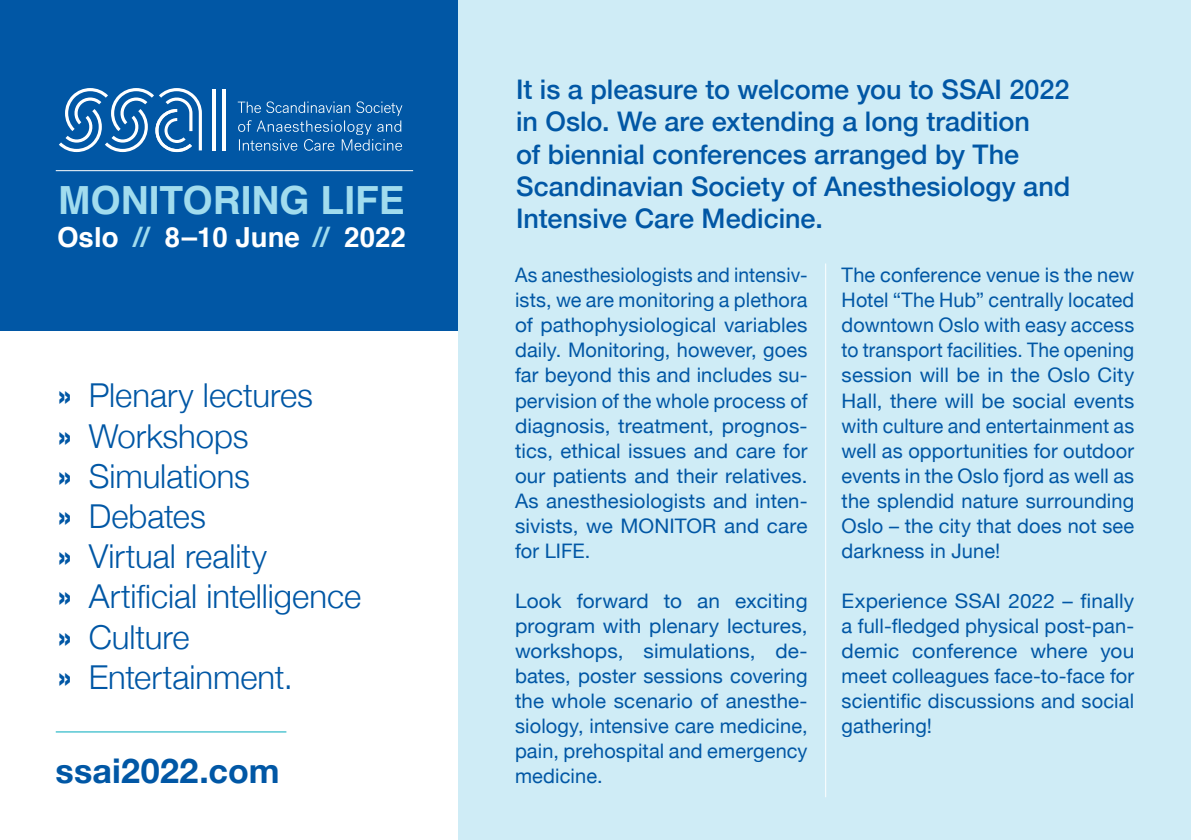
<style>
.page{position:relative;width:1191px;height:840px;background:#fff}
.page>*{position:absolute;margin:0;border:0;box-sizing:border-box;transform-origin:0 0}
.t1{font:700 38.8px "Helvetica";color:#a1dcee}
.t2{font:700 34px "Helvetica Neue";letter-spacing:.005em;color:#0157a5}
.t3{font:300 33px/40.2px "Helvetica Neue";color:#0157a5}
.t4{font:700 27.6px "Helvetica";color:#fff}
.t5{font:500 27px/32px "Helvetica Neue";color:#0157a5}
.t6{font:20px/25px "Helvetica Neue";letter-spacing:.005em;color:#0157a5;text-align:justify;scale:1.04 1}
.t7{font:20px/25px "Helvetica Neue";letter-spacing:.005em;color:#0157a5;text-align:justify}
.t8{font:20px/25px "Helvetica Neue";letter-spacing:.005em;color:#0157a5;text-align:justify;scale:.96 1}
.s1{color:#a1dcee}
.s2{font-weight:700;font-stretch:condensed}
</style>
<div class="page">
<div style="left:0;top:0;width:516px;height:330px;background:#0157a5"></div>
<div style="left:458px;top:0;width:733px;height:839px;background:#cfecf6"></div>
<hr style="left:213px;top:89px;width:3px;height:61px;background:#fff">
<hr style="left:222px;top:89px;width:3px;height:61px;background:#fff">
<svg style="left:59px;top:88px;width:143px;height:64px"></svg>
<svg style="left:238px;top:101px;width:164px;height:50px"></svg>
<hr style="left:56px;top:170px;width:357px;height:1px;background:#fff">
<hr style="left:56px;top:731px;width:230px;height:1px;background:#00aabc">
<hr style="left:825px;top:263px;width:1px;height:533px;background:#fff">
<h1 class="t1" style="left:58px;top:169px;width:348px">MONITORING LIFE</h1>
<h3 class="t4" style="left:57px;top:215px;width:350px">Oslo <span class="s1">//</span> 8–10 June <span class="s1">//</span> 2022</h3>
<h3 class="t3" style="left:58px;top:373px;width:305px"><span class="s2">»</span> Plenary lectures<br><span class="s2">»</span> Workshops<br><span class="s2">»</span> Simulations<br><span class="s2">»</span> Debates<br><span class="s2">»</span> Virtual reality<br><span class="s2">»</span> Artificial intelligence <span class="s2">»</span> Culture<br><span class="s2">»</span> Entertainment.</h3>
<h2 class="t2" style="left:56px;top:743px;width:225px">ssai2022.com</h2>
<h3 class="t5" style="left:516px;top:72px;width:556px">It is a pleasure to welcome you to SSAI 2022 in Oslo. We are extending a long tradition<br>of biennial conferences arranged by The Scandinavian Society of Anesthesiology and Intensive Care Medicine.</h3>
<p class="t8" style="left:515px;top:264px;width:306px">As anesthesiologists and intensiv&shy;ists, we are monitoring a plethora of pathophysiological variables daily. Monitoring, however, goes far beyond this and includes su&shy;pervision of the whole process of diagnosis, treatment, prognos&shy;tics, ethical issues and care for our patients and their relatives.<br>As anesthesiologists and inten&shy;sivists, we MONITOR and care for LIFE.</p>
<p class="t6" style="left:515px;top:589px;width:283px">Look forward to an exciting program with plenary lectures, workshops, simulations, de&shy;bates, poster sessions covering the whole scenario of anesthe&shy;siology, intensive care medicine, pain, prehospital and emergency medicine.</p>
<p class="t7" style="left:841px;top:264px;width:294px">The conference venue is the new Hotel “The Hub” centrally located downtown Oslo with easy access to transport facilities. The opening session will be in the Oslo City Hall, there will be social events with culture and entertainment as well as opportunities for outdoor events in the Oslo fjord as well as the splendid nature surrounding Oslo – the city that does not see darkness in June!</p>
<p class="t6" style="left:841px;top:589px;width:283px">Experience SSAI 2022 – finally a full-fledged physical post-pan&shy;demic conference where you meet colleagues face-to-face for scientific discussions and social gathering!</p>
</div>
